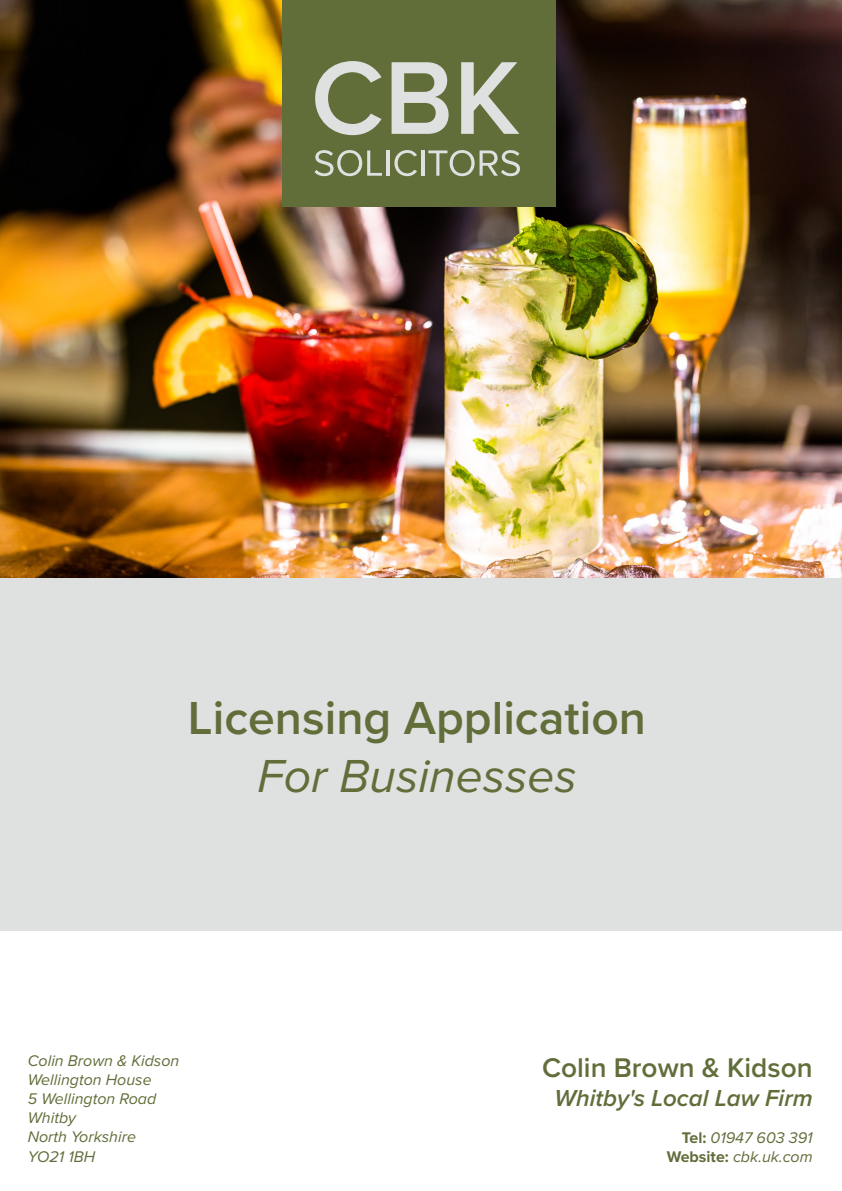
<style>
.page{position:relative;width:842px;height:1191px;background:#fff}
.page>*{position:absolute;margin:0;border:0;box-sizing:border-box;transform-origin:0 0}
.t1{font:600 48px "Proxima Nova";color:#616e3a}
.t2{font:italic 48px "Proxima Nova";color:#616e3a}
.t3{font:600 28px "Proxima Nova";color:#616e3a}
.t4{font:italic 600 24px "Proxima Nova";color:#616e3a}
.t5{font:italic 16px/19.2px "Proxima Nova";color:#616e3a;text-align:right}
.s1{font-weight:700;font-style:normal}
</style>
<div class="page">
<img style="left:0;top:0;width:842px;height:578px">
<div style="left:282px;top:0;width:274px;height:207px;background:#616e3a"></div>
<svg style="left:315px;top:61px;width:66px;height:74px"></svg>
<svg style="left:392px;top:62px;width:57px;height:72px"></svg>
<svg style="left:461px;top:62px;width:58px;height:72px"></svg>
<svg style="left:315px;top:150px;width:67px;height:26px"></svg>
<hr style="left:386px;top:150px;width:4px;height:26px;background:#dee1e0">
<svg style="left:394px;top:150px;width:23px;height:26px"></svg>
<hr style="left:421px;top:150px;width:3px;height:26px;background:#dee1e0">
<svg style="left:428px;top:150px;width:92px;height:26px"></svg>
<div style="left:0;top:578px;width:842px;height:352px;background:#dee1e0"></div>
<h1 class="t1" style="left:188px;top:689px;width:460px">Licensing Application</h1>
<h1 class="t2" style="left:257px;top:747px;width:321px">For Businesses</h1>
<p class="t5" style="left:28px;top:1051px;width:153px;text-align:left">Colin Brown &amp; Kidson<br>Wellington House<br>5 Wellington Road<br>Whitby<br>North Yorkshire<br>YO21 1BH</p>
<h2 class="t3" style="left:542px;top:1051px;width:272px">Colin Brown &amp; Kidson</h2>
<h3 class="t4" style="left:554px;top:1080px;width:260px">Whitby's Local Law Firm</h3>
<p class="t5" style="left:667px;top:1128px;width:147px"><span class="s1">Tel:</span> 01947 603 391<br><span class="s1">Website:</span> cbk.uk.com</p>
</div>
